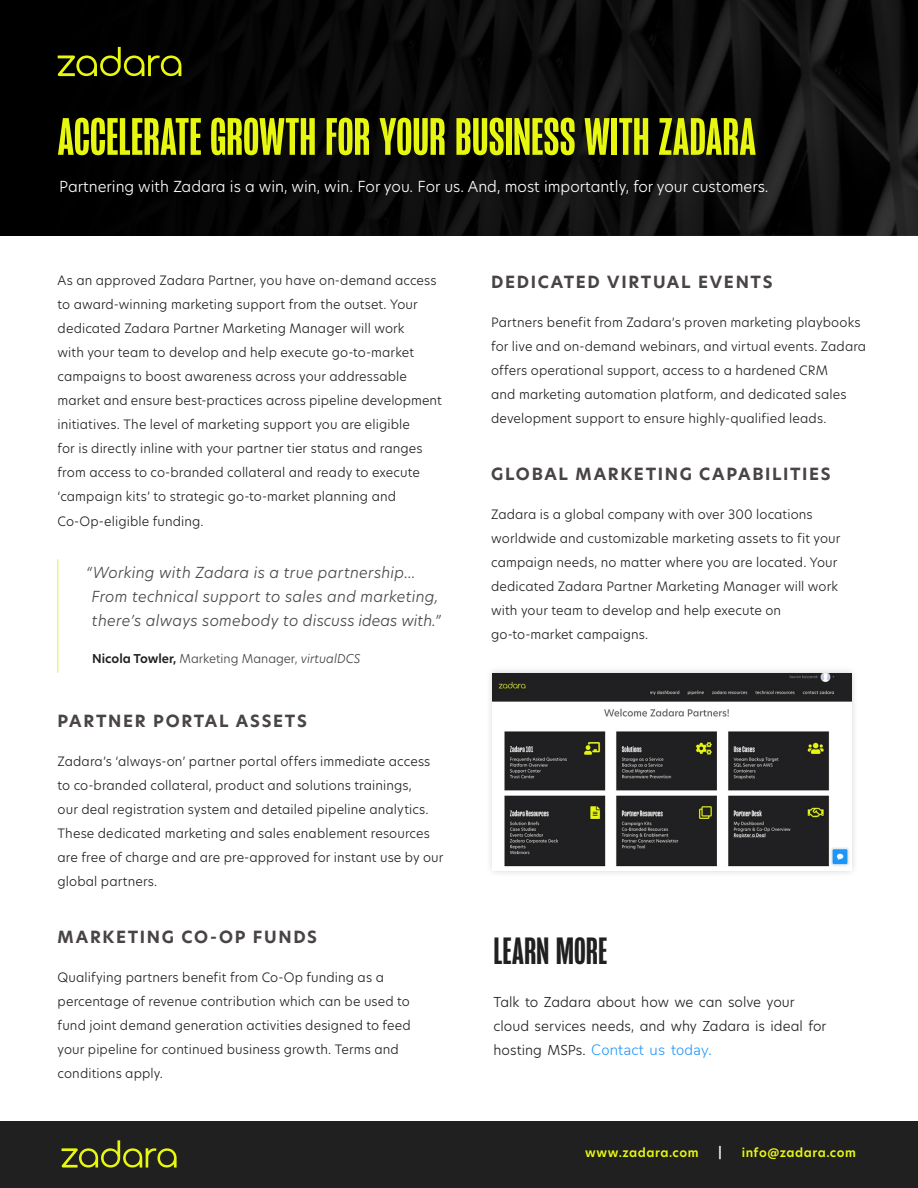
<style>
.page{position:relative;width:918px;height:1188px;background:#fff}
.page>*{position:absolute;margin:0;border:0;box-sizing:border-box;transform-origin:0 0}
.t1{font:500 54px "Mongoose";color:#e7f70f}
.t2{font:500 39px "Mongoose";color:#202021}
.t3{font:700 16.5px "Hero New";letter-spacing:.1em;color:#494446}
.t4{font:italic 300 15px/24px "Hero New";letter-spacing:.015em;color:#494649}
.t5{font:300 15px "Hero New";color:#fff}
.t6{font:300 15px "Nunito Sans";letter-spacing:.01em;color:#1e96fc}
.t7{font:300 13.5px/24px "Hero New";color:#202021}
.t8{font:300 12.75px/24px "Hero New";letter-spacing:.005em;color:#202021}
.t9{font:300 12px "Hero New";color:#404042}
.t10{font:600 12px "Hero New";letter-spacing:.04em;color:#e7f70f}
.t11{font:600 12px "Hero New";color:#fff}
.s1{font-weight:600;color:#202021}
.s2{font-style:italic}
.s3{font-family:"Hero New";font-size:13.5px;color:#202021}
</style>
<div class="page">
<svg style="left:0;top:0;width:918px;height:236px;background:#090909"></svg>
<div style="left:0;top:1122px;width:918px;height:66px;background:#202021"></div>
<svg style="left:62px;top:1140px;width:115px;height:28px"></svg>
<svg style="left:58px;top:47px;width:123px;height:29px;background:#3c4004"></svg>
<div style="left:485px;top:666px;width:374px;height:213px;background:#000;opacity:.18"></div>
<img style="left:492px;top:673px;width:360px;height:194px">
<hr style="left:57px;top:559px;width:1px;height:114px;background:#e8f70f">
<h1 class="t1" style="left:58px;top:106px;width:700px">ACCELERATE GROWTH FOR YOUR BUSINESS WITH ZADARA</h1>
<p class="t5" style="left:59px;top:176px;width:711px">Partnering with Zadara is a win, win, win. For you. For us. And, most importantly, for your customers.</p>
<p class="t8" style="left:58px;top:268px;width:386px">As an approved Zadara Partner, you have on-demand access to award-winning marketing support from the outset. Your dedicated Zadara Partner Marketing Manager will work<br>with your team to develop and help execute go-to-market campaigns to boost awareness across your addressable market and ensure best-practices across pipeline development initiatives. The level of marketing support you are eligible<br>for is directly inline with your partner tier status and ranges from access to co-branded collateral and ready to execute ‘campaign kits’ to strategic go-to-market planning and</p>
<p class="t8" style="left:58px;top:509px;width:148px">Co-Op-eligible funding.</p>
<p class="t4" style="left:92px;top:560px;width:351px;text-indent:-5px">“Working with Zadara is a true partnership...<br>From technical support to sales and marketing, there’s always somebody to discuss ideas with.”</p>
<p class="t9" style="left:92px;top:651px;width:270px"><span class="s1">Nicola Towler,</span> Marketing Manager, <span class="s2">virtualDCS</span></p>
<p class="t3" style="left:58px;top:710px;width:251px">PARTNER PORTAL ASSETS</p>
<p class="t8" style="left:58px;top:749px;width:387px">Zadara’s ‘always-on’ partner portal offers immediate access to co-branded collateral, product and solutions trainings,<br>our deal registration system and detailed pipeline analytics.<br>These dedicated marketing and sales enablement resources are free of charge and are pre-approved for instant use by our global partners.</p>
<p class="t3" style="left:58px;top:926px;width:261px">MARKETING CO-OP FUNDS</p>
<p class="t8" style="left:58px;top:965px;width:355px">Qualifying partners benefit from Co-Op funding as a percentage of revenue contribution which can be used to fund joint demand generation activities designed to feed your pipeline for continued business growth. Terms and conditions apply.</p>
<p class="t3" style="left:491px;top:270px;width:283px">DEDICATED VIRTUAL EVENTS</p>
<p class="t8" style="left:491px;top:310px;width:377px">Partners benefit from Zadara’s proven marketing playbooks for live and on-demand webinars, and virtual events. Zadara offers operational support, access to a hardened CRM<br>and marketing automation platform, and dedicated sales development support to ensure highly-qualified leads.</p>
<p class="t3" style="left:491px;top:462px;width:341px">GLOBAL MARKETING CAPABILITIES</p>
<p class="t8" style="left:491px;top:502px;width:351px">Zadara is a global company with over 300 locations worldwide and customizable marketing assets to fit your campaign needs, no matter where you are located. Your dedicated Zadara Partner Marketing Manager will work with your team to develop and help execute on go-to-market campaigns.</p>
<h2 class="t2" style="left:494px;top:929px;width:115px">LEARN MORE</h2>
<p class="t7" style="left:494px;top:990px;width:334px">Talk to Zadara about how we can solve your cloud services needs, and why Zadara is ideal for</p>
<p class="t6" style="left:494px;top:1039px;width:220px"><span class="s3">hosting MSPs.</span> Contact us today.</p>
<p class="t10" style="left:585px;top:1145px;width:115px">www.zadara.com</p>
<p class="t11" style="left:719px;top:1145px;width:5px">|</p>
<p class="t10" style="left:742px;top:1145px;width:116px">info@zadara.com</p>
</div>
